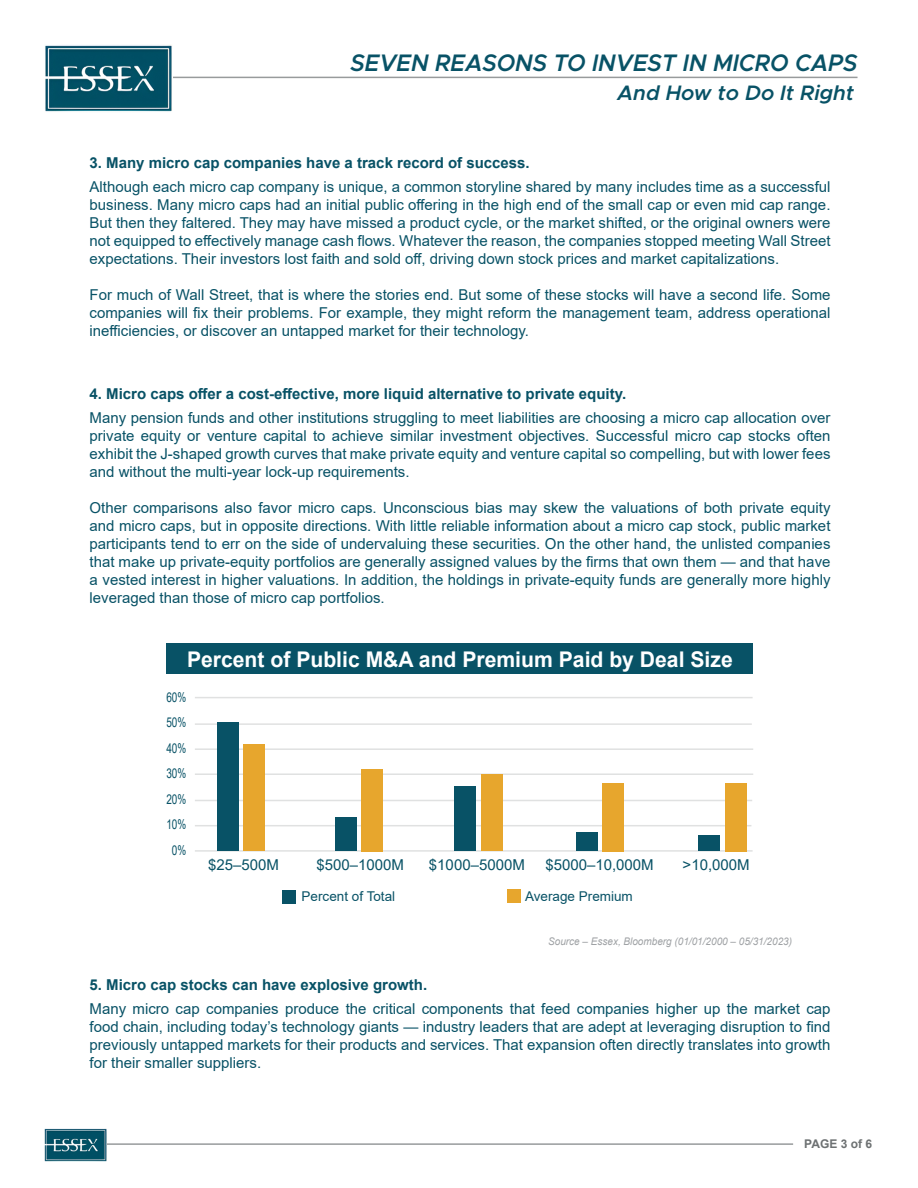
<style>
.page{position:relative;width:918px;height:1188px;background:#fff}
.page>*{position:absolute;margin:0;border:0;box-sizing:border-box;transform-origin:0 0}
.t1{font:italic 600 24px "Metropolis";color:#085266;scale:.95 1}
.t2{font:700 21.6px "Arial";color:#fff}
.t3{font:italic 600 21px "Metropolis";color:#085266}
.t4{font:15px/18px "Arial";color:#085266;text-align:justify}
.t5{font:700 15px "Arial";color:#085266}
.t6{font:13.5px "Arial";color:#085266}
.t7{font:13.5px/25.5px "Arial";color:#085266;text-align:center;scale:.74 1}
.t8{font:700 12px "Arial";color:#6d7172}
.t9{font:italic 10.5px "Arial";color:#9ea1a4;scale:.95 1}
</style>
<div class="page">
<hr style="left:106px;top:1143px;width:687px;height:2px;background:#989b9c">
<img style="left:45px;top:1128px;width:61px;height:33px">
<hr style="left:106px;top:77px;width:752px;height:1px;background:#989b9c">
<img style="left:45px;top:45px;width:127px;height:67px">
<hr style="left:195px;top:748px;width:558px;height:2px;background:#e0e1e1">
<hr style="left:195px;top:723px;width:557px;height:2px;background:#e0e1e1">
<hr style="left:195px;top:800px;width:557px;height:1px;background:#e0e1e1">
<hr style="left:195px;top:825px;width:556px;height:1px;background:#e0e1e1">
<hr style="left:195px;top:850px;width:558px;height:2px;background:#e0e1e1">
<hr style="left:195px;top:697px;width:558px;height:1px;background:#e0e1e1">
<hr style="left:195px;top:773px;width:558px;height:2px;background:#e0e1e1">
<svg style="left:507px;top:889px;width:13px;height:14px"></svg>
<svg style="left:282px;top:890px;width:13px;height:14px"></svg>
<svg style="left:698px;top:783px;width:49px;height:68px"></svg>
<svg style="left:576px;top:783px;width:48px;height:68px"></svg>
<svg style="left:455px;top:774px;width:48px;height:77px"></svg>
<svg style="left:335px;top:769px;width:48px;height:82px"></svg>
<svg style="left:217px;top:722px;width:48px;height:129px"></svg>
<div style="left:167px;top:644px;width:586px;height:30px;background:#085266"></div>
<h1 class="t1" style="left:351px;top:48px;width:535px">SEVEN REASONS TO INVEST IN MICRO CAPS</h1>
<h3 class="t3" style="left:617px;top:79px;width:238px">And How to Do It Right</h3>
<p class="t5" style="left:90px;top:152px;width:442px">3. Many micro cap companies have a track record of success.</p>
<p class="t4" style="left:90px;top:178px;width:742px">Although each micro cap company is unique, a common storyline shared by many includes time as a successful business. Many micro caps had an initial public offering in the high end of the small cap or even mid cap range.<br>But then they faltered. They may have missed a product cycle, or the market shifted, or the original owners were not equipped to effectively manage cash flows. Whatever the reason, the companies stopped meeting Wall Street expectations. Their investors lost faith and sold off, driving down stock prices and market capitalizations.</p>
<p class="t4" style="left:90px;top:286px;width:742px">For much of Wall Street, that is where the stories end. But some of these stocks will have a second life. Some companies will fix their problems. For example, they might reform the management team, address operational inefficiencies, or discover an untapped market for their technology.</p>
<p class="t5" style="left:90px;top:383px;width:538px">4. Micro caps offer a cost-effective, more liquid alternative to private equity.</p>
<p class="t4" style="left:90px;top:409px;width:742px">Many pension funds and other institutions struggling to meet liabilities are choosing a micro cap allocation over private equity or venture capital to achieve similar investment objectives. Successful micro cap stocks often exhibit the J-shaped growth curves that make private equity and venture capital so compelling, but with lower fees and without the multi-year lock-up requirements.</p>
<p class="t4" style="left:90px;top:499px;width:742px">Other comparisons also favor micro caps. Unconscious bias may skew the valuations of both private equity and micro caps, but in opposite directions. With little reliable information about a micro cap stock, public market participants tend to err on the side of undervaluing these securities. On the other hand, the unlisted companies that make up private-equity portfolios are generally assigned values by the firms that own them — and that have a vested interest in higher valuations. In addition, the holdings in private-equity funds are generally more highly leveraged than those of micro cap portfolios.</p>
<h2 class="t2" style="left:187px;top:644px;width:547px">Percent of Public M&amp;A and Premium Paid by Deal Size</h2>
<p class="t7" style="left:166px;top:684px;width:29px">60%<br>50%<br>40%<br>30%<br>20%<br>10%<br>0%</p>
<p class="t4" style="left:208px;top:855px;width:72px">$25–500M</p>
<p class="t4" style="left:317px;top:855px;width:89px">$500–1000M</p>
<p class="t4" style="left:429px;top:855px;width:97px">$1000–5000M</p>
<p class="t4" style="left:545px;top:855px;width:110px">$5000–10,000M</p>
<p class="t4" style="left:683px;top:855px;width:69px">&gt;10,000M</p>
<p class="t6" style="left:302px;top:887px;width:95px">Percent of Total</p>
<p class="t6" style="left:525px;top:887px;width:109px">Average Premium</p>
<p class="t9" style="left:548px;top:935px;width:258px">Source – Essex, Bloomberg (01/01/2000 – 05/31/2023)</p>
<p class="t5" style="left:90px;top:974px;width:339px">5. Micro cap stocks can have explosive growth.</p>
<p class="t4" style="left:90px;top:1000px;width:742px">Many micro cap companies produce the critical components that feed companies higher up the market cap food chain, including today’s technology giants — industry leaders that are adept at leveraging disruption to find previously untapped markets for their products and services. That expansion often directly translates into growth for their smaller suppliers.</p>
<p class="t8" style="left:804px;top:1136px;width:69px">PAGE 3 of 6</p>
</div>
